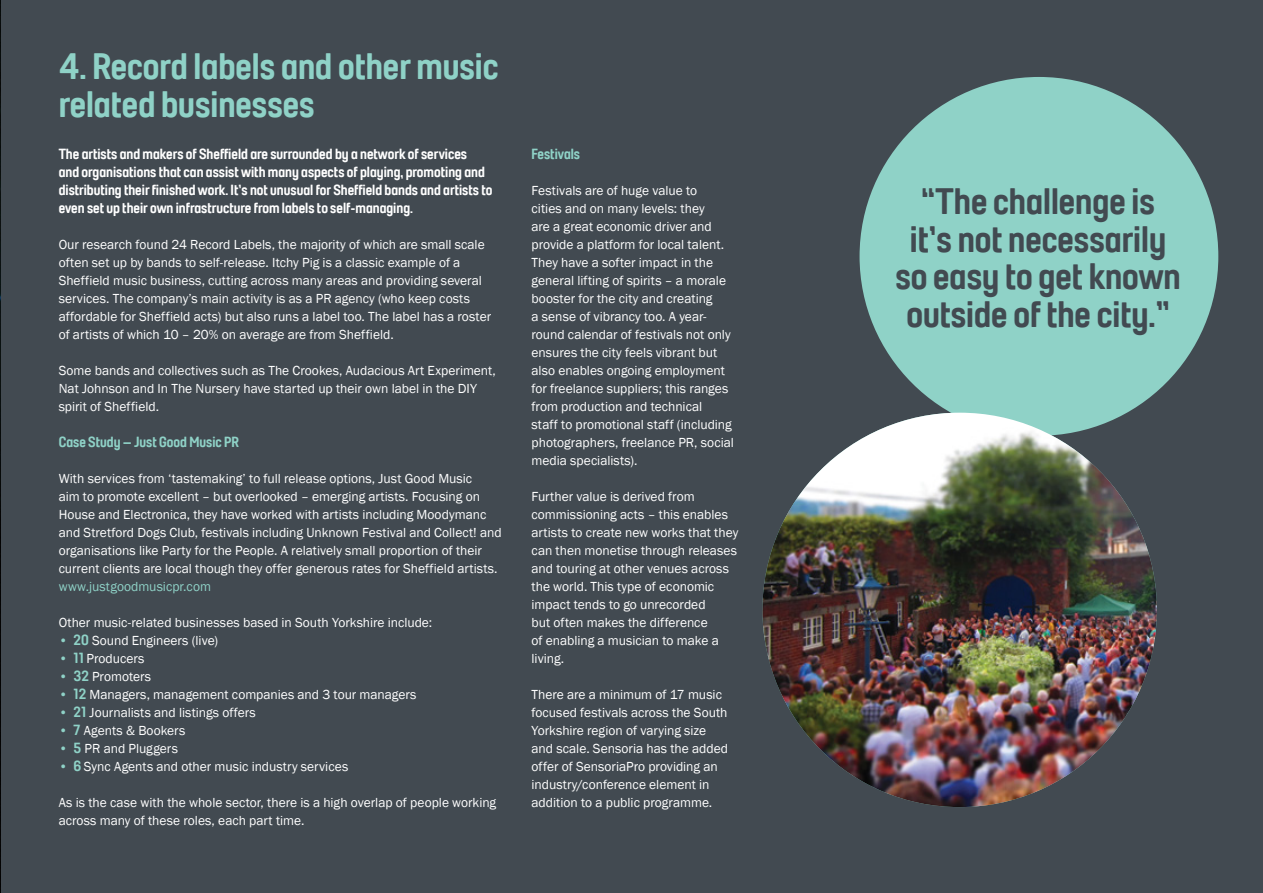
<style>
.page{position:relative;width:1263px;height:893px;background:#424a51}
.page>*{position:absolute;margin:0;border:0;box-sizing:border-box;transform-origin:0 0}
.t1{font:37.5px/37.5px "Sheffield Headline";color:#424a51;text-align:center}
.t2{font:37.5px/37.5px "Sheffield Headline";color:#8fd2c7}
.t3{font:15px/18px "Sheffield Headline";color:#fff}
.t4{font:15px "Sheffield Headline";color:#8fd2c7}
.t5{font:13.5px/18px "Franklin Gothic";color:#fff}
.t6{font:13.5px "Franklin Gothic";letter-spacing:.005em;color:#8fd2c7}
.s1{color:#8fd2c7}
.s2{font-family:"Sheffield Headline";font-size:15px;color:#8fd2c7}
</style>
<div class="page">
<img style="left:0;top:0;width:1px;height:893px">
<div style="left:859px;top:77px;width:359px;height:359px;background:#8fd2c7;border-radius:50%"></div>
<img style="left:762px;top:413px;width:395px;height:394px;border-radius:197px">
<h1 class="t2" style="left:59px;top:47px;width:441px">4. Record labels and other music related businesses</h1>
<p class="t3" style="left:59px;top:145px;width:435px">The artists and makers of Sheffield are surrounded by a network of services<br>and organisations that can assist with many aspects of playing, promoting and distributing their finished work. It’s not unusual for Sheffield bands and artists to even set up their own infrastructure from labels to self-managing.</p>
<p class="t5" style="left:59px;top:236px;width:434px">Our research found 24 Record Labels, the majority of which are small scale often set up by bands to self-release. Itchy Pig is a classic example of a Sheffield music business, cutting across many areas and providing several services. The company’s main activity is as a PR agency (who keep costs affordable for Sheffield acts) but also runs a label too. The label has a roster of artists of which 10 – 20% on average are from Sheffield.</p>
<p class="t5" style="left:59px;top:362px;width:439px">Some bands and collectives such as The Crookes, Audacious Art Experiment,<br>Nat Johnson and In The Nursery have started up their own label in the DIY spirit of Sheffield.</p>
<p class="t4" style="left:59px;top:433px;width:182px">Case Study – Just Good Music PR</p>
<p class="t5" style="left:59px;top:470px;width:444px">With services from ‘tastemaking’ to full release options, Just Good Music<br>aim to promote excellent – but overlooked – emerging artists. Focusing on House and Electronica, they have worked with artists including Moodymanc and Stretford Dogs Club, festivals including Unknown Festival and Collect! and organisations like Party for the People. A relatively small proportion of their current clients are local though they offer generous rates for Sheffield artists.</p>
<p class="t6" style="left:59px;top:578px;width:154px">www.justgoodmusicpr.com</p>
<p class="t5" style="left:59px;top:614px;width:375px">Other music-related businesses based in South Yorkshire include:</p>
<p class="t5" style="left:59px;top:632px;width:161px"><span class="s1">•</span> <span class="s2">20</span> Sound Engineers (live)</p>
<p class="t5" style="left:59px;top:650px;width:87px"><span class="s1">•</span> <span class="s2">11</span> Producers</p>
<p class="t5" style="left:59px;top:668px;width:94px"><span class="s1">•</span> <span class="s2">32</span> Promoters</p>
<p class="t5" style="left:59px;top:686px;width:359px"><span class="s1">•</span> <span class="s2">12</span> Managers, management companies and 3 tour managers</p>
<p class="t5" style="left:59px;top:704px;width:199px"><span class="s1">•</span> <span class="s2">21</span> Journalists and listings offers</p>
<p class="t5" style="left:59px;top:722px;width:128px"><span class="s1">•</span> <span class="s2">7</span> Agents &amp; Bookers</p>
<p class="t5" style="left:59px;top:740px;width:121px"><span class="s1">•</span> <span class="s2">5</span> PR and Pluggers</p>
<p class="t5" style="left:59px;top:758px;width:291px"><span class="s1">•</span> <span class="s2">6</span> Sync Agents and other music industry services</p>
<p class="t5" style="left:59px;top:794px;width:439px">As is the case with the whole sector, there is a high overlap of people working across many of these roles, each part time.</p>
<p class="t4" style="left:531px;top:145px;width:50px">Festivals</p>
<p class="t5" style="left:531px;top:182px;width:204px">Festivals are of huge value to<br>cities and on many levels: they<br>are a great economic driver and provide a platform for local talent.<br>They have a softer impact in the general lifting of spirits – a morale booster for the city and creating<br>a sense of vibrancy too. A year&shy;round calendar of festivals not only ensures the city feels vibrant but also enables ongoing employment for freelance suppliers; this ranges from production and technical<br>staff to promotional staff (including photographers, freelance PR, social media specialists).</p>
<p class="t5" style="left:531px;top:488px;width:208px">Further value is derived from commissioning acts – this enables artists to create new works that they can then monetise through releases and touring at other venues across the world. This type of economic impact tends to go unrecorded<br>but often makes the difference<br>of enabling a musician to make a living.</p>
<p class="t5" style="left:531px;top:686px;width:198px">There are a minimum of 17 music focused festivals across the South<br>Yorkshire region of varying size and scale. Sensoria has the added offer of SensoriaPro providing an industry/conference element in addition to a public programme.</p>
<h1 class="t1" style="left:895px;top:182px;width:287px">“The challenge is<br>it’s not necessarily so easy to get known outside of the city.”</h1>
</div>
